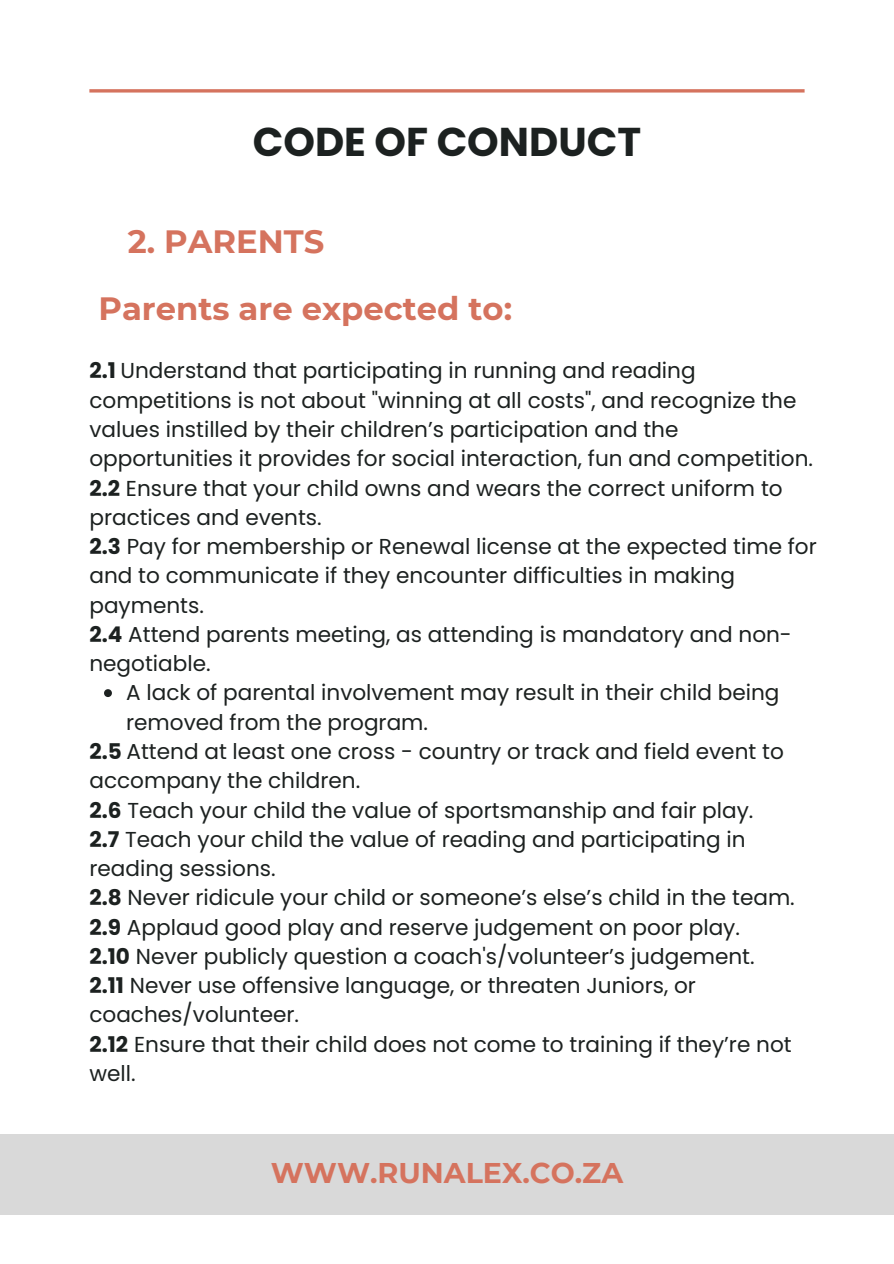
<style>
.page{position:relative;width:894px;height:1264px;background:#fff}
.page>*{position:absolute;margin:0;border:0;box-sizing:border-box;transform-origin:0 0}
.t1{font:700 40.2px "Poppins";color:#1c2120}
.t2{font:700 32.25px "Montserrat";color:#d5735e}
.t3{font:700 28.5px "Montserrat";color:#d5735e}
.t4{font:21.6px/29.2px "Poppins";color:#1c2120}
.s1{font-weight:700}
</style>
<div class="page">
<svg style="left:89px;top:89px;width:715px;height:4px"></svg>
<div style="left:0;top:1134px;width:893px;height:80px;background:#d9d9d9"></div>
<svg style="left:104px;top:689px;width:8px;height:8px"></svg>
<p class="t1" style="left:253px;top:113px;width:389px">CODE OF CONDUCT</p>
<p class="t2" style="left:128px;top:221px;width:198px">2. PARENTS</p>
<h2 class="t2" style="left:98px;top:289px;width:415px">Parents are expected to:</h2>
<h3 class="t4" style="left:89px;top:356px;width:725px"><span class="s1">2.1</span> Understand that participating in running and reading competitions is not about "winning at all costs", and recognize the values instilled by their children’s participation and the opportunities it provides for social interaction, fun and competition.</h3>
<p class="t4" style="left:89px;top:473px;width:694px"><span class="s1">2.2</span> Ensure that your child owns and wears the correct uniform to practices and events.</p>
<p class="t4" style="left:89px;top:532px;width:728px"><span class="s1">2.3</span> Pay for membership or Renewal license at the expected time for and to communicate if they encounter difficulties in making payments.</p>
<p class="t4" style="left:89px;top:619px;width:703px"><span class="s1">2.4</span> Attend parents meeting, as attending is mandatory and non&shy;negotiable.</p>
<p class="t4" style="left:126px;top:678px;width:654px">A lack of parental involvement may result in their child being removed from the program.</p>
<p class="t4" style="left:89px;top:736px;width:695px"><span class="s1">2.5</span> Attend at least one cross - country or track and field event to accompany the children.</p>
<p class="t4" style="left:89px;top:795px;width:665px"><span class="s1">2.6</span> Teach your child the value of sportsmanship and fair play.</p>
<p class="t4" style="left:89px;top:824px;width:657px"><span class="s1">2.7</span> Teach your child the value of reading and participating in reading sessions.</p>
<p class="t4" style="left:89px;top:883px;width:706px"><span class="s1">2.8</span> Never ridicule your child or someone’s else’s child in the team.</p>
<p class="t4" style="left:89px;top:912px;width:652px"><span class="s1">2.9</span> Applaud good play and reserve judgement on poor play.</p>
<p class="t4" style="left:89px;top:941px;width:666px"><span class="s1">2.10</span> Never publicly question a coach's/volunteer’s judgement.</p>
<p class="t4" style="left:89px;top:971px;width:608px"><span class="s1">2.11</span> Never use offensive language, or threaten Juniors, or coaches/volunteer.</p>
<p class="t4" style="left:89px;top:1029px;width:703px"><span class="s1">2.12</span> Ensure that their child does not come to training if they’re not well.</p>
<h1 class="t3" style="left:271px;top:1155px;width:354px">WWW.RUNALEX.CO.ZA</h1>
</div>
